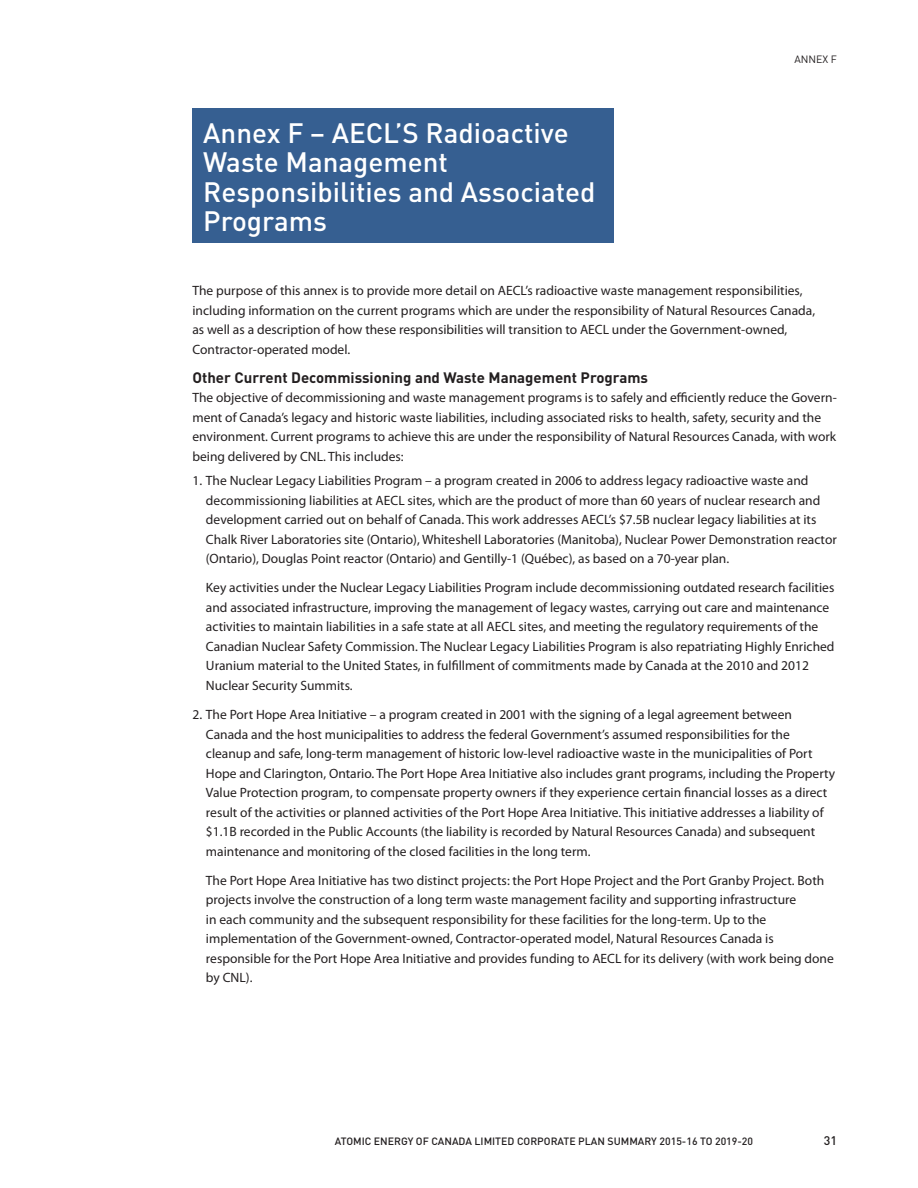
<style>
.page{position:relative;width:918px;height:1188px;background:#fff}
.page>*{position:absolute;margin:0;border:0;box-sizing:border-box;transform-origin:0 0}
.t1{font:500 27.75px/29.2px "DIN";color:#fff}
.t2{font:700 15px "DIN";color:#231f20}
.t3{font:13.5px/19.5px "Myriad Pro";color:#231f20}
.t4{font:500 12.3px "DIN";color:#231f20}
.t5{font:500 10.5px "DIN";color:#231f20}
.t6{font:10.5px "DIN";color:#231f20}
</style>
<div class="page">
<div style="left:192px;top:108px;width:422px;height:135px;background:#365f91"></div>
<h1 class="t1" style="left:203px;top:118px;width:394px">Annex F – AECL’S Radioactive<br>Waste Management<br>Responsibilities and Associated<br>Programs</h1>
<p class="t6" style="left:794px;top:52px;width:44px">ANNEX F</p>
<p class="t3" style="left:192px;top:281px;width:624px">The purpose of this annex is to provide more detail on AECL’s radioactive waste management responsibilities, including information on the current programs which are under the responsibility of Natural Resources Canada, as well as a description of how these responsibilities will transition to AECL under the Government-owned, Contractor-operated model.</p>
<p class="t2" style="left:192px;top:368px;width:457px">Other Current Decommissioning and Waste Management Programs</p>
<p class="t3" style="left:192px;top:388px;width:646px">The objective of decommissioning and waste management programs is to safely and efficiently reduce the Govern&shy;ment of Canada’s legacy and historic waste liabilities, including associated risks to health, safety, security and the environment. Current programs to achieve this are under the responsibility of Natural Resources Canada, with work being delivered by CNL. This includes:</p>
<p class="t3" style="left:206px;top:471px;width:632px;text-indent:-14px">1. The Nuclear Legacy Liabilities Program – a program created in 2006 to address legacy radioactive waste and decommissioning liabilities at AECL sites, which are the product of more than 60 years of nuclear research and development carried out on behalf of Canada. This work addresses AECL’s $7.5B nuclear legacy liabilities at its Chalk River Laboratories site (Ontario), Whiteshell Laboratories (Manitoba), Nuclear Power Demonstration reactor (Ontario), Douglas Point reactor (Ontario) and Gentilly-1 (Québec), as based on a 70-year plan.</p>
<p class="t3" style="left:206px;top:578px;width:630px">Key activities under the Nuclear Legacy Liabilities Program include decommissioning outdated research facilities and associated infrastructure, improving the management of legacy wastes, carrying out care and maintenance activities to maintain liabilities in a safe state at all AECL sites, and meeting the regulatory requirements of the Canadian Nuclear Safety Commission. The Nuclear Legacy Liabilities Program is also repatriating Highly Enriched Uranium material to the United States, in fulfillment of commitments made by Canada at the 2010 and 2012<br>Nuclear Security Summits.</p>
<p class="t3" style="left:206px;top:705px;width:631px;text-indent:-14px">2. The Port Hope Area Initiative – a program created in 2001 with the signing of a legal agreement between Canada and the host municipalities to address the federal Government’s assumed responsibilities for the cleanup and safe, long-term management of historic low-level radioactive waste in the municipalities of Port Hope and Clarington, Ontario. The Port Hope Area Initiative also includes grant programs, including the Property Value Protection program, to compensate property owners if they experience certain financial losses as a direct result of the activities or planned activities of the Port Hope Area Initiative. This initiative addresses a liability of $1.1B recorded in the Public Accounts (the liability is recorded by Natural Resources Canada) and subsequent maintenance and monitoring of the closed facilities in the long term.</p>
<p class="t3" style="left:206px;top:870px;width:629px">The Port Hope Area Initiative has two distinct projects: the Port Hope Project and the Port Granby Project. Both projects involve the construction of a long term waste management facility and supporting infrastructure<br>in each community and the subsequent responsibility for these facilities for the long-term. Up to the implementation of the Government-owned, Contractor-operated model, Natural Resources Canada is responsible for the Port Hope Area Initiative and provides funding to AECL for its delivery (with work being done by CNL).</p>
<p class="t5" style="left:335px;top:1135px;width:420px">ATOMIC ENERGY OF CANADA LIMITED CORPORATE PLAN SUMMARY 2015-16 TO 2019-20</p>
<p class="t4" style="left:824px;top:1133px;width:15px">31</p>
</div>
